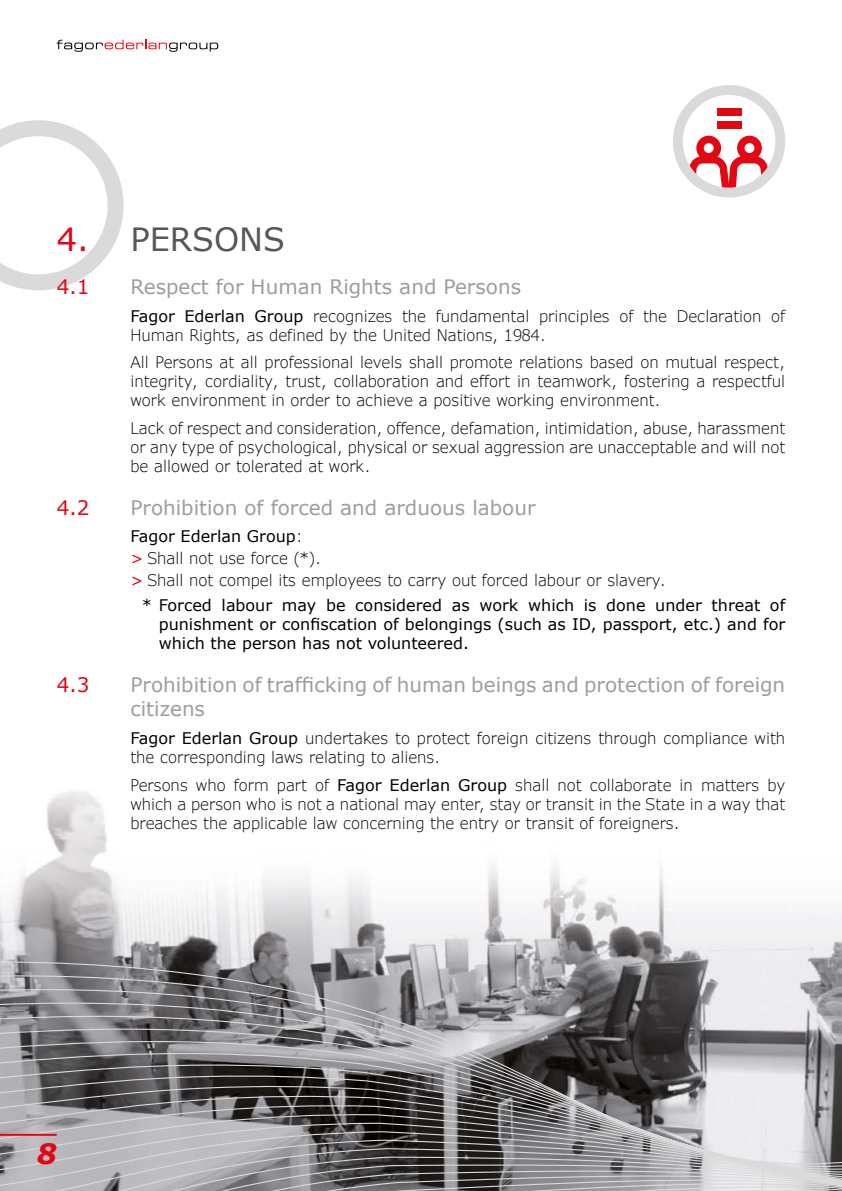
<style>
.page{position:relative;width:842px;height:1191px;background:#fff}
.page>*{position:absolute;margin:0;border:0;box-sizing:border-box;transform-origin:0 0}
.t1{font:32px "Verdana";color:#575756}
.t2{font:italic 700 28px "Verdana";color:#e30613}
.t3{font:20px/24px "Verdana";color:#9d9d9c}
.t4{font:20px "Verdana";color:#e30613}
.t5{font:300 16px/19px "Verdana Pro W01";color:#000}
.t6{font:16px/19.2px "Verdana";color:#000;text-align:justify}
.s1{color:#e30613}
.s2{font-family:"Verdana";font-weight:400}
.s3{font-family:"Verdana Pro W01";font-weight:300}
.s4{font-family:"Verdana";font-weight:400;color:#e30613}
</style>
<div class="page">
<img style="left:0;top:791px;width:842px;height:153px">
<svg style="left:0;top:120px;width:124px;height:170px"></svg>
<svg style="left:673px;top:85px;width:112px;height:112px"></svg>
<svg style="left:57px;top:40px;width:161px;height:12px"></svg>
<svg style="left:0;top:944px;width:842px;height:247px;background:#8d8b8e"></svg>
<hr style="left:0;top:1133px;width:57px;height:2px;background:#e30613">
<h1 class="t1" style="left:57px;top:218px;width:230px"><span class="s1">4.</span> PERSONS</h1>
<p class="t4" style="left:57px;top:273px;width:34px">4.1</p>
<p class="t3" style="left:130px;top:275px;width:392px">Respect for Human Rights and Persons</p>
<p class="t5" style="left:130px;top:306px;width:656px"><span class="s2">Fagor Ederlan Group</span> recognizes the fundamental principles of the Declaration of<br>Human Rights, as defined by the United Nations, 1984.</p>
<p class="t5" style="left:130px;top:352px;width:656px;text-align:justify">All Persons at all professional levels shall promote relations based on mutual respect, integrity, cordiality, trust, collaboration and effort in teamwork, fostering a respectful work environment in order to achieve a positive working environment.</p>
<p class="t5" style="left:130px;top:418px;width:656px;text-align:justify">Lack of respect and consideration, offence, defamation, intimidation, abuse, harassment or any type of psychological, physical or sexual aggression are unacceptable and will not be allowed or tolerated at work.</p>
<p class="t4" style="left:57px;top:494px;width:34px">4.2</p>
<p class="t3" style="left:130px;top:495px;width:407px">Prohibition of forced and arduous labour</p>
<p class="t6" style="left:130px;top:527px;width:174px">Fagor Ederlan Group<span class="s3">:</span></p>
<p class="t5" style="left:130px;top:547px;width:537px;line-height:21.8px"><span class="s4">&gt;</span> Shall not use force (*).<br><span class="s4">&gt;</span> Shall not compel its employees to carry out forced labour or slavery.</p>
<p class="t6" style="left:159px;top:595px;width:628px;text-indent:-17px">* Forced labour may be considered as work which is done under threat of punishment or confiscation of belongings (such as ID, passport, etc.) and for which the person has not volunteered.</p>
<p class="t4" style="left:57px;top:671px;width:34px">4.3</p>
<p class="t3" style="left:130px;top:673px;width:656px">Prohibition of trafficking of human beings and protection of foreign citizens</p>
<p class="t5" style="left:130px;top:728px;width:656px"><span class="s2">Fagor Ederlan Group</span> undertakes to protect foreign citizens through compliance with the corresponding laws relating to aliens.</p>
<p class="t5" style="left:130px;top:774px;width:656px;text-align:justify">Persons who form part of <span class="s2">Fagor Ederlan Group</span> shall not collaborate in matters by which a person who is not a national may enter, stay or transit in the State in a way that breaches the applicable law concerning the entry or transit of foreigners.</p>
<h2 class="t2" style="left:37px;top:1134px;width:21px">8</h2>
</div>
